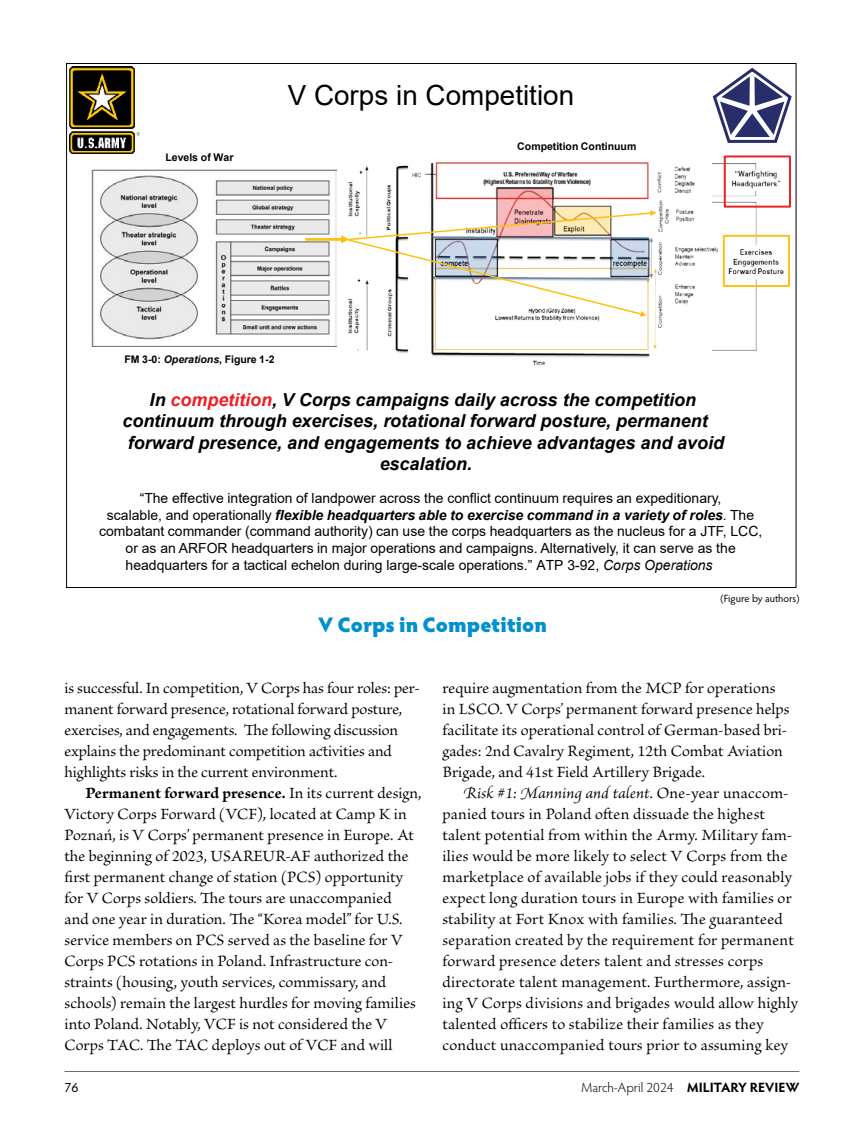
<style>
.page{position:relative;width:864px;height:1134px;background:#fff}
.page>*{position:absolute;margin:0;border:0;box-sizing:border-box;transform-origin:0 0}
.t1{font:27.75px "Arial";color:#000}
.t2{font:900 21px "Hypatia Sans Pro";color:#0090ce}
.t3{font:italic 700 17.85px "Arial";color:#000}
.body-inline-subhead{font:16.5px/21px "Brioso Pro";letter-spacing:.005em;color:#000}
.body{font:16.5px/21px "Brioso Pro";letter-spacing:.01em;color:#000}
.body-2{font:16.5px/21px "Brioso Pro";letter-spacing:-.01em;color:#000}
.t4{font:13.95px "Arial";color:#000}
.t5{font:italic 700 13.95px "Arial";color:#000}
.t6{font:300 13.5px "Hypatia Sans Pro";color:#000}
.t7{font:13.5px "Hypatia Sans Pro";color:#000}
.t8{font:700 10.5px "Arial";color:#000}
.t9{font:10.5px "Hypatia Sans Pro";letter-spacing:-.005em;color:#000}
.s1{font-style:italic}
.s2{color:#ed2024}
.s3{font-weight:400;font-style:normal}
.s4{font-weight:700}
</style>
<div class="page">
<hr style="left:65px;top:1071px;width:734px;height:1px;background:#58595b">
<img style="left:348px;top:160px;width:441px;height:206px">
<img style="left:91px;top:169px;width:245px;height:177px">
<div style="left:723px;top:235px;width:67px;height:52px;border:2px solid #fec010"></div>
<hr style="left:305px;top:238px;width:37px;height:3px;background:#fec010">
<svg style="left:341px;top:210px;width:315px;height:107px"></svg>
<svg style="left:712px;top:67px;width:80px;height:76px"></svg>
<img style="left:69px;top:66px;width:71px;height:87px">
<div style="left:724px;top:155px;width:67px;height:53px;border:2px solid #ed2024"></div>
<p class="t8" style="left:166px;top:150px;width:69px">Levels of War</p>
<p class="t1" style="left:288px;top:76px;width:288px">V Corps in Competition</p>
<p class="t8" style="left:517px;top:139px;width:121px">Competition Continuum</p>
<p class="t8" style="left:124px;top:352px;width:152px">FM 3-0: <span class="s1">Operations</span>, Figure 1-2</p>
<p class="t3" style="left:150px;top:388px;width:548px">In <span class="s2">competition</span>, V Corps campaigns daily across the competition</p>
<p class="t3" style="left:122px;top:409px;width:587px">continuum through exercises, rotational forward posture, permanent</p>
<p class="t3" style="left:128px;top:431px;width:598px">forward presence, and engagements to achieve advantages and avoid</p>
<p class="t3" style="left:380px;top:452px;width:94px">escalation.</p>
<p class="t4" style="left:140px;top:488px;width:583px">“The effective integration of landpower across the conflict continuum requires an expeditionary,</p>
<p class="t5" style="left:107px;top:505px;width:649px"><span class="s3">scalable, and operationally</span> flexible headquarters able to exercise command in a variety of roles<span class="s3">. The</span></p>
<p class="t4" style="left:99px;top:522px;width:665px">combatant commander (command authority) can use the corps headquarters as the nucleus for a JTF, LCC,</p>
<p class="t4" style="left:126px;top:539px;width:612px">or as an ARFOR headquarters in major operations and campaigns. Alternatively, it can serve as the</p>
<p class="t4" style="left:126px;top:555px;width:589px">headquarters for a tactical echelon during large-scale operations.” ATP 3-92, <span class="s1">Corps Operations</span></p>
<p class="t2" style="left:318px;top:609px;width:230px">V Corps in Competition</p>
<p class="t9" style="left:720px;top:591px;width:81px">(Figure by authors)</p>
<p class="body-2" style="left:64px;top:678px;width:357px">is successful. In competition, V Corps has four roles: per&shy;manent forward presence, rotational forward posture, exercises, and engagements. The following discussion explains the predominant competition activities and highlights risks in the current environment.</p>
<p class="body-inline-subhead" style="left:65px;top:783px;width:358px;text-indent:21px"><span class="s4">Permanent forward presence.</span> In its current design, Victory Corps Forward (VCF), located at Camp K in Poznań, is V Corps’ permanent presence in Europe. At the beginning of 2023, USAREUR-AF authorized the first permanent change of station (PCS) opportunity for V Corps soldiers. The tours are unaccompanied<br>and one year in duration. The “Korea model” for U.S. service members on PCS served as the baseline for V Corps PCS rotations in Poland. Infrastructure con&shy;straints (housing, youth services, commissary, and schools) remain the largest hurdles for moving families into Poland. Notably, VCF is not considered the V Corps TAC. The TAC deploys out of VCF and will</p>
<p class="body-inline-subhead" style="left:443px;top:678px;width:349px">require augmentation from the MCP for operations in LSCO. V Corps’ permanent forward presence helps facilitate its operational control of German-based bri&shy;gades: 2nd Cavalry Regiment, 12th Combat Aviation Brigade, and 41st Field Artillery Brigade.</p>
<p class="body" style="left:443px;top:783px;width:357px;text-indent:21px"><span class="s1">Risk #1: Manning and talent.</span> One-year unaccom&shy;panied tours in Poland often dissuade the highest talent potential from within the Army. Military fam&shy;ilies would be more likely to select V Corps from the marketplace of available jobs if they could reasonably expect long duration tours in Europe with families or stability at Fort Knox with families. The guaranteed separation created by the requirement for permanent forward presence deters talent and stresses corps directorate talent management. Furthermore, assign&shy;ing V Corps divisions and brigades would allow highly talented officers to stabilize their families as they conduct unaccompanied tours prior to assuming key</p>
<p class="t7" style="left:64px;top:1078px;width:15px">76</p>
<p class="t6" style="left:581px;top:1079px;width:220px">March-April 2024 <span class="s4">MILITARY REVIEW</span></p>
</div>
